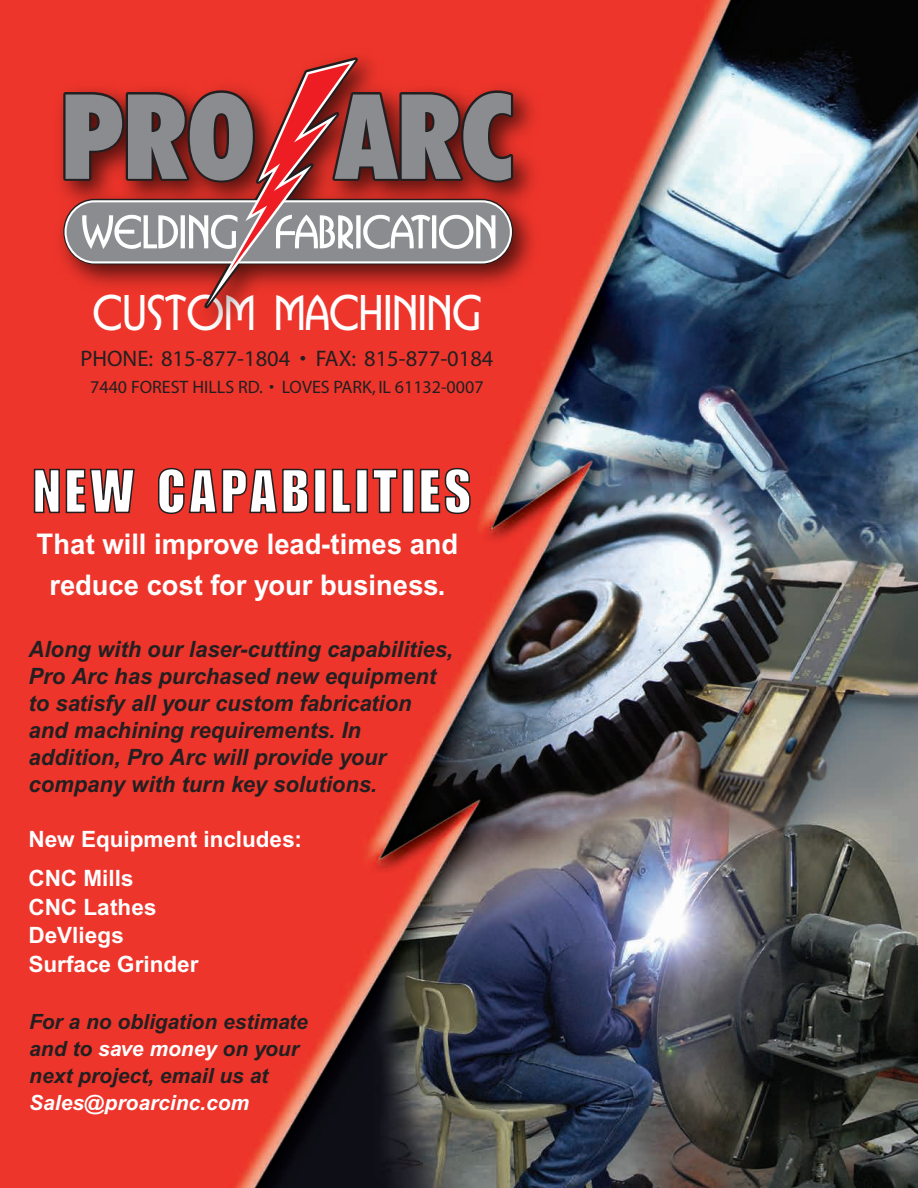
<style>
.page{position:relative;width:918px;height:1188px;background:#fff}
.page>*{position:absolute;margin:0;border:0;box-sizing:border-box;transform-origin:0 0}
.t1{font:60.15px "Impact";letter-spacing:.08em;color:#fff}
.t2{font:700 46.5px "Busorama IT Cby BT";color:#fff}
.t3{font:700 28.5px/40.5px "Arial";color:#fff;text-align:center;scale:.96 1}
.t4{font:italic 700 22.5px/27px "Arial";color:#231f20}
.t5{font:700 22.5px/28.5px "Arial";color:#fff}
.t6{font:22.5px "Myriad";color:#231f20}
.t7{font:italic 700 21px/27px "Arial";color:#231f20}
.t8{font:italic 700 21px "Arial";color:#fff}
.t9{font:18px "Myriad";color:#231f20}
.s1{color:#fff}
</style>
<div class="page">
<img style="left:0;top:0;width:918px;height:1188px">
<img style="left:46px;top:40px;width:502px;height:303px">
<div style="left:61px;top:52px;width:454px;height:317px;background:#ee352b"></div>
<svg style="left:66px;top:60px;width:445px;height:246px"></svg>
<svg style="left:33px;top:468px;width:103px;height:46px"></svg>
<svg style="left:157px;top:467px;width:152px;height:48px"></svg>
<div style="left:314px;top:469px;width:12px;height:44px;border:2px solid #231f20"></div>
<svg style="left:331px;top:468px;width:21px;height:46px"></svg>
<div style="left:356px;top:469px;width:12px;height:44px;border:2px solid #231f20"></div>
<svg style="left:372px;top:468px;width:26px;height:46px"></svg>
<div style="left:402px;top:469px;width:12px;height:44px;border:2px solid #231f20"></div>
<svg style="left:419px;top:467px;width:52px;height:48px"></svg>
<h2 class="t2" style="left:93px;top:285px;width:391px">CUSTOM MACHINING</h2>
<p class="t6" style="left:80px;top:348px;width:415px">PHONE: 815-877-1804 • FAX: 815-877-0184</p>
<p class="t9" style="left:90px;top:378px;width:395px">7440 FOREST HILLS RD. • LOVES PARK, IL 61132-0007</p>
<h1 class="t1" style="left:33px;top:456px;width:439px">NEW CAPABILITIES</h1>
<p class="t3" style="left:37px;top:524px;width:441px">That will improve lead-times and reduce cost for your business.</p>
<p class="t4" style="left:28px;top:635px;width:426px">Along with our laser-cutting capabilities, Pro Arc has purchased new equipment to satisfy all your custom fabrication and machining requirements. In addition, Pro Arc will provide your company with turn key solutions.</p>
<p class="t5" style="left:28px;top:819px;width:275px;line-height:39px">New Equipment includes:<br>CNC Mills</p>
<p class="t5" style="left:28px;top:892px;width:172px">CNC Lathes<br>DeVliegs<br>Surface Grinder</p>
<p class="t7" style="left:29px;top:1008px;width:280px">For a no obligation estimate and to <span class="s1">save money</span> on your next project, email us at</p>
<p class="t8" style="left:29px;top:1090px;width:222px">Sales@proarcinc.com</p>
</div>
